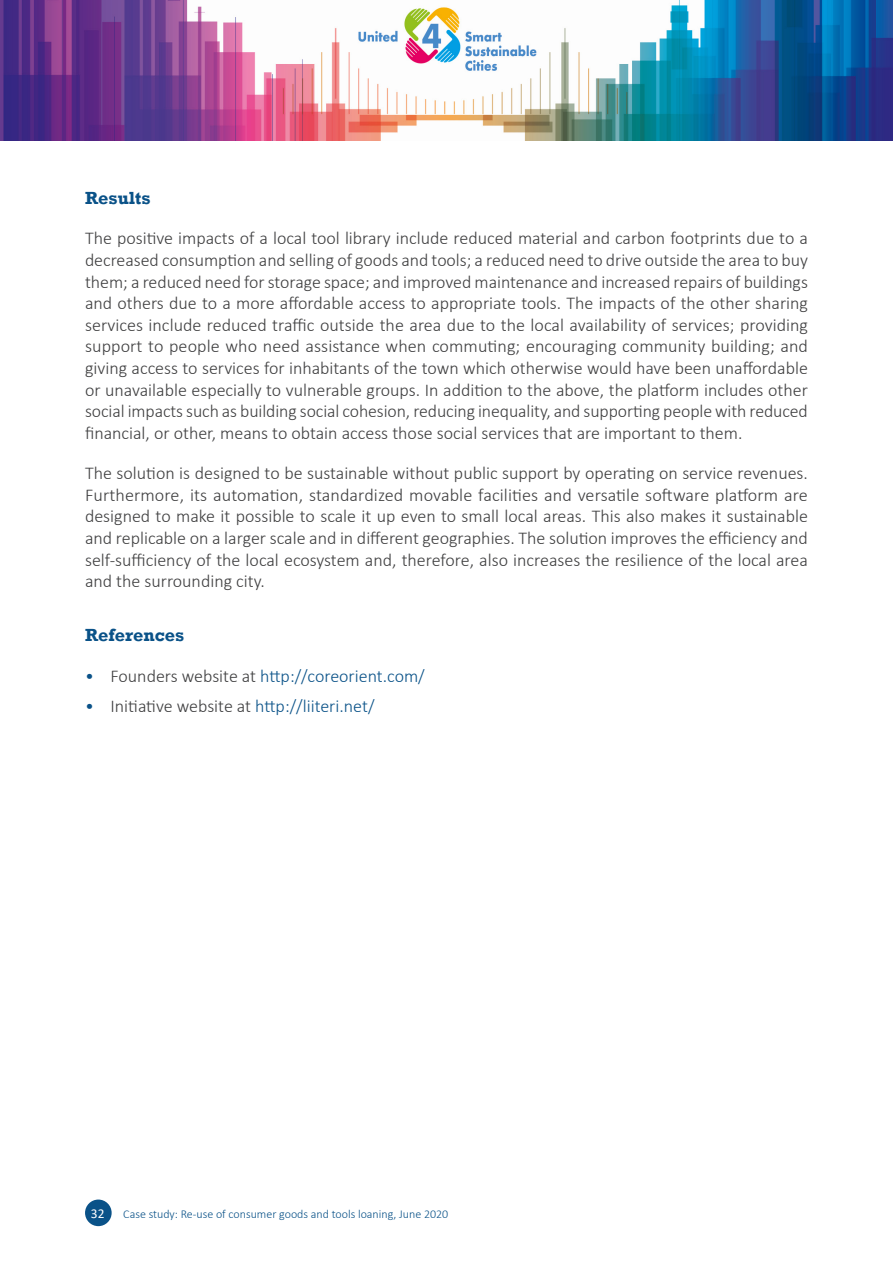
<style>
.page{position:relative;width:893px;height:1263px;background:#fff}
.page>*{position:absolute;margin:0;border:0;box-sizing:border-box;transform-origin:0 0}
.t1{font:300 18px/21.6px "Calibri";color:#3e3e3f;text-align:justify}
.Bullet_list_1{font:300 18px "Calibri";color:#0a5288}
.Heading_2{font:700 18px "Rockwell";color:#0a5288}
.Heading_2_next_page{font:700 18px "Rockwell";color:#0a5288}
.t2{font:13.5px "Calibri";color:#fff}
.t3{font:300 12px "Calibri";color:#0a5288}
.s1{color:#3e3e3f}
</style>
<div class="page">
<div style="left:85px;top:1199px;width:27px;height:27px;background:#0a5288;border-radius:50%"></div>
<img style="left:0;top:0;width:893px;height:140px">
<h2 class="Heading_2_next_page" style="left:85px;top:187px;width:67px">Results</h2>
<p class="t1" style="left:85px;top:227px;width:724px">The positive impacts of a local tool library include reduced material and carbon footprints due to a decreased consumption and selling of goods and tools; a reduced need to drive outside the area to buy them; a reduced need for storage space; and improved maintenance and increased repairs of buildings and others due to a more affordable access to appropriate tools. The impacts of the other sharing services include reduced traffic outside the area due to the local availability of services; providing support to people who need assistance when commuting; encouraging community building; and giving access to services for inhabitants of the town which otherwise would have been unaffordable or unavailable especially to vulnerable groups. In addition to the above, the platform includes other social impacts such as building social cohesion, reducing inequality, and supporting people with reduced financial, or other, means to obtain access those social services that are important to them.</p>
<p class="t1" style="left:85px;top:462px;width:724px">The solution is designed to be sustainable without public support by operating on service revenues.<br>Furthermore, its automation, standardized movable facilities and versatile software platform are designed to make it possible to scale it up even to small local areas. This also makes it sustainable and replicable on a larger scale and in different geographies. The solution improves the efficiency and self-sufficiency of the local ecosystem and, therefore, also increases the resilience of the local area and the surrounding city.</p>
<h2 class="Heading_2" style="left:85px;top:624px;width:101px">References</h2>
<p class="Bullet_list_1" style="left:85px;top:665px;width:341px">• <span class="s1">Founders website at</span> http://coreorient.com/</p>
<p class="Bullet_list_1" style="left:85px;top:695px;width:291px">• <span class="s1">Initiative website at</span> http://liiteri.net/</p>
<p class="t2" style="left:91px;top:1204px;width:15px">32</p>
<p class="t3" style="left:123px;top:1206px;width:326px">Case study: Re-use of consumer goods and tools loaning, June 2020</p>
</div>
